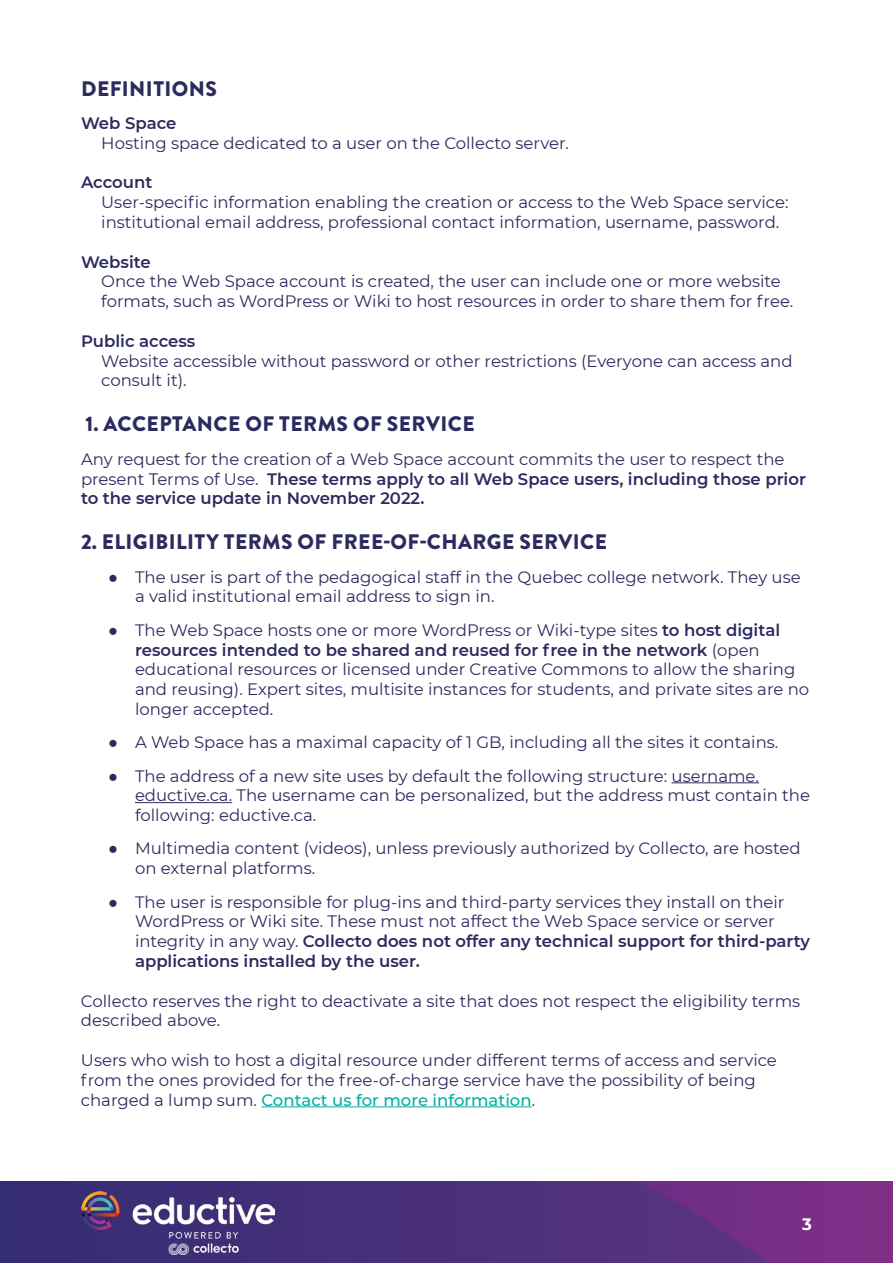
<style>
.page{position:relative;width:893px;height:1263px;background:#fff}
.page>*{position:absolute;margin:0;border:0;box-sizing:border-box;transform-origin:0 0}
.t1{font:900 21px "Brandon Grotesque";letter-spacing:.02em;color:#2b2b5f}
.t2{font:16.5px/19.8px "Montserrat";color:#2b2b5f}
.t3{font:600 16.5px "Montserrat";color:#2b2b5f}
.t4{font:700 16.5px "Montserrat";color:#fff}
.s1{font-weight:600}
.s2{font-family:"Arial"}
.s3{font-weight:500;color:#02b0a4}
</style>
<div class="page">
<img style="left:0;top:1182px;width:893px;height:81px">
<img style="left:81px;top:1191px;width:194px;height:63px">
<hr style="left:672px;top:782px;width:87px;height:1px;background:#2b2b5f">
<hr style="left:135px;top:802px;width:97px;height:1px;background:#2b2b5f">
<hr style="left:261px;top:1106px;width:271px;height:1px;background:#02b0a4">
<p class="t1" style="left:81px;top:74px;width:137px">DEFINITIONS</p>
<p class="t3" style="left:81px;top:111px;width:97px">Web Space</p>
<p class="t2" style="left:101px;top:132px;width:469px">Hosting space dedicated to a user on the Collecto server.</p>
<p class="t3" style="left:81px;top:171px;width:73px">Account</p>
<p class="t2" style="left:101px;top:192px;width:689px">User-specific information enabling the creation or access to the Web Space service: institutional email address, professional contact information, username, password.</p>
<p class="t3" style="left:81px;top:250px;width:71px">Website</p>
<p class="t2" style="left:101px;top:271px;width:694px">Once the Web Space account is created, the user can include one or more website formats, such as WordPress or Wiki to host resources in order to share them for free.</p>
<p class="t3" style="left:81px;top:329px;width:116px">Public access</p>
<p class="t2" style="left:101px;top:350px;width:693px">Website accessible without password or other restrictions (Everyone can access and consult it).</p>
<p class="t1" style="left:86px;top:409px;width:390px">1. ACCEPTANCE OF TERMS OF SERVICE</p>
<p class="t2" style="left:81px;top:448px;width:726px">Any request for the creation of a Web Space account commits the user to respect the present Terms of Use. <span class="s1">These terms apply to all Web Space users, including those prior to the service update in November 2022.</span></p>
<p class="t1" style="left:81px;top:527px;width:528px">2. ELIGIBILITY TERMS OF FREE-OF-CHARGE SERVICE</p>
<p class="t2" style="left:135px;top:566px;width:667px;text-indent:-27px"><span class="s2">●</span> The user is part of the pedagogical staff in the Quebec college network. They use a valid institutional email address to sign in.</p>
<p class="t2" style="left:135px;top:619px;width:676px;text-indent:-27px"><span class="s2">●</span> The Web Space hosts one or more WordPress or Wiki-type sites <span class="s1">to host digital resources intended to be shared and reused for free in the network</span> (open educational resources or licensed under Creative Commons to allow the sharing and reusing). Expert sites, multisite instances for students, and private sites are no longer accepted.</p>
<p class="t2" style="left:108px;top:732px;width:672px"><span class="s2">●</span> A Web Space has a maximal capacity of 1 GB, including all the sites it contains.</p>
<p class="t2" style="left:135px;top:765px;width:677px;text-indent:-27px"><span class="s2">●</span> The address of a new site uses by default the following structure: username. eductive.ca. The username can be personalized, but the address must contain the following: eductive.ca.</p>
<p class="t2" style="left:135px;top:838px;width:667px;text-indent:-27px"><span class="s2">●</span> Multimedia content (videos), unless previously authorized by Collecto, are hosted on external platforms.</p>
<p class="t2" style="left:135px;top:891px;width:677px;text-indent:-27px"><span class="s2">●</span> The user is responsible for plug-ins and third-party services they install on their WordPress or Wiki site. These must not affect the Web Space service or server integrity in any way. <span class="s1">Collecto does not offer any technical support for third-party applications installed by the user.</span></p>
<p class="t2" style="left:81px;top:990px;width:721px">Collecto reserves the right to deactivate a site that does not respect the eligibility terms described above.</p>
<p class="t2" style="left:81px;top:1050px;width:697px">Users who wish to host a digital resource under different terms of access and service from the ones provided for the free-of-charge service have the possibility of being charged a lump sum. <span class="s3">Contact us for more information</span>.</p>
<p class="t4" style="left:802px;top:1213px;width:11px">3</p>
</div>
